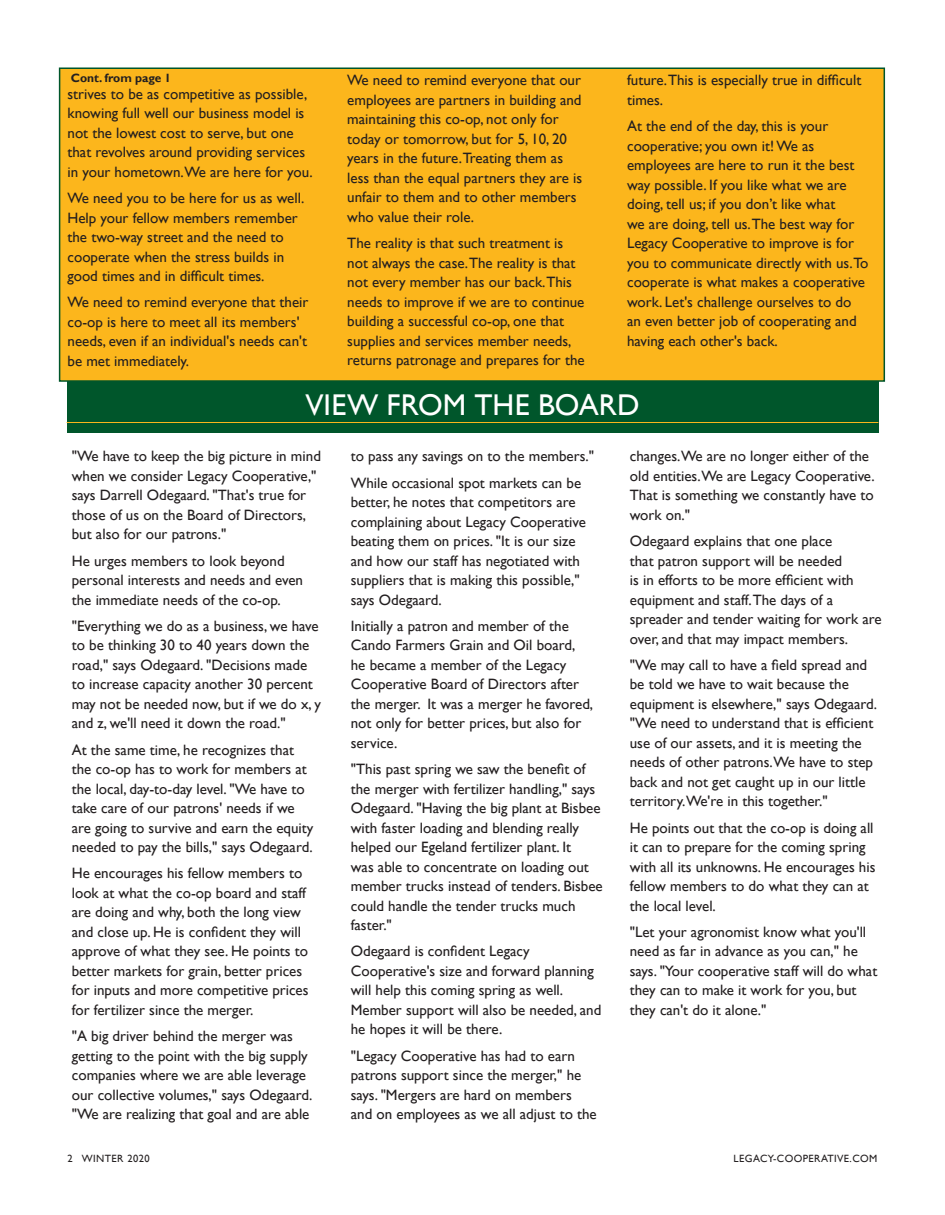
<style>
.page{position:relative;width:945px;height:1215px;background:#fff}
.page>*{position:absolute;margin:0;border:0;box-sizing:border-box;transform-origin:0 0}
.t1{font:30px "Gill Sans";letter-spacing:.005em;color:#fff}
.t2{font:15px/19.5px "Gill Sans";color:#231f20}
.t3{font:700 12px "Gill Sans";color:#231f20}
.t4{font:10.5px "Gill Sans";letter-spacing:.04em;color:#231f20}
</style>
<div class="page">
<div style="left:67px;top:377px;width:811px;height:56px;background:#00562b"></div>
<hr style="left:67px;top:422px;width:811px;height:1px;background:#fcb61c">
<div style="left:59px;top:68px;width:826px;height:314px;background:#fcb61c;border:2px solid #00562b"></div>
<p class="t3" style="left:71px;top:71px;width:102px">Cont. from page 1</p>
<p class="t2" style="left:68px;top:84px;width:247px">strives to be as competitive as possible, knowing full well our business model is not the lowest cost to serve, but one that revolves around providing services in your hometown.We are here for you.</p>
<p class="t2" style="left:68px;top:189px;width:238px">We need you to be here for us as well.<br>Help your fellow members remember the two-way street and the need to cooperate when the stress builds in good times and in difficult times.</p>
<p class="t2" style="left:68px;top:293px;width:242px">We need to remind everyone that their co-op is here to meet all its members' needs, even if an individual's needs can't be met immediately.</p>
<p class="t2" style="left:347px;top:71px;width:236px">We need to remind everyone that our employees are partners in building and maintaining this co-op, not only for today or tomorrow, but for 5, 10, 20 years in the future.Treating them as less than the equal partners they are is unfair to them and to other members who value their role.</p>
<p class="t2" style="left:347px;top:234px;width:239px">The reality is that such treatment is not always the case.The reality is that not every member has our back.This needs to improve if we are to continue building a successful co-op, one that supplies and services member needs, returns patronage and prepares for the</p>
<p class="t2" style="left:627px;top:71px;width:236px">future.This is especially true in difficult times.</p>
<p class="t2" style="left:627px;top:117px;width:243px">At the end of the day, this is your cooperative; you own it! We as employees are here to run it the best way possible. If you like what we are doing, tell us; if you don’t like what<br>we are doing, tell us.The best way for Legacy Cooperative to improve is for you to communicate directly with us.To cooperate is what makes a cooperative work. Let's challenge ourselves to do an even better job of cooperating and having each other's back.</p>
<h1 class="t1" style="left:305px;top:388px;width:328px">View from the board</h1>
<p class="t2" style="left:72px;top:447px;width:251px">"We have to keep the big picture in mind when we consider Legacy Cooperative," says Darrell Odegaard. "That's true for those of us on the Board of Directors, but also for our patrons."</p>
<p class="t2" style="left:72px;top:551px;width:233px">He urges members to look beyond personal interests and needs and even the immediate needs of the co-op.</p>
<p class="t2" style="left:72px;top:616px;width:251px">"Everything we do as a business, we have to be thinking 30 to 40 years down the road," says Odegaard. "Decisions made to increase capacity another 30 percent may not be needed now, but if we do x, y and z, we'll need it down the road."</p>
<p class="t2" style="left:72px;top:740px;width:243px">At the same time, he recognizes that the co-op has to work for members at the local, day-to-day level. "We have to take care of our patrons' needs if we are going to survive and earn the equity needed to pay the bills," says Odegaard.</p>
<p class="t2" style="left:72px;top:864px;width:238px">He encourages his fellow members to look at what the co-op board and staff are doing and why, both the long view and close up. He is confident they will approve of what they see. He points to better markets for grain, better prices for inputs and more competitive prices for fertilizer since the merger.</p>
<p class="t2" style="left:72px;top:1026px;width:242px">"A big driver behind the merger was getting to the point with the big supply companies where we are able leverage our collective volumes," says Odegaard. "We are realizing that goal and are able</p>
<p class="t2" style="left:351px;top:443px;width:245px;line-height:26.2px">to pass any savings on to the members."<br>While occasional spot markets can be</p>
<p class="t2" style="left:351px;top:492px;width:237px">better, he notes that competitors are complaining about Legacy Cooperative beating them on prices. "It is our size and how our staff has negotiated with suppliers that is making this possible," says Odegaard.</p>
<p class="t2" style="left:351px;top:616px;width:244px">Initially a patron and member of the<br>Cando Farmers Grain and Oil board, he became a member of the Legacy<br>Cooperative Board of Directors after the merger. It was a merger he favored, not only for better prices, but also for service.</p>
<p class="t2" style="left:351px;top:759px;width:253px">"This past spring we saw the benefit of the merger with fertilizer handling," says Odegaard. "Having the big plant at Bisbee with faster loading and blending really helped our Egeland fertilizer plant. It<br>was able to concentrate on loading out member trucks instead of tenders. Bisbee could handle the tender trucks much faster."</p>
<p class="t2" style="left:351px;top:942px;width:252px">Odegaard is confident Legacy Cooperative's size and forward planning will help this coming spring as well.<br>Member support will also be needed, and he hopes it will be there.</p>
<p class="t2" style="left:351px;top:1046px;width:247px">"Legacy Cooperative has had to earn patrons support since the merger," he says. "Mergers are hard on members and on employees as we all adjust to the</p>
<p class="t2" style="left:630px;top:447px;width:246px">changes.We are no longer either of the old entities.We are Legacy Cooperative.<br>That is something we constantly have to work on."</p>
<p class="t2" style="left:630px;top:531px;width:253px">Odegaard explains that one place<br>that patron support will be needed<br>is in efforts to be more efficient with equipment and staff.The days of a spreader and tender waiting for work are over, and that may impact members.</p>
<p class="t2" style="left:630px;top:655px;width:249px">"We may call to have a field spread and be told we have to wait because the equipment is elsewhere," says Odegaard. "We need to understand that is efficient use of our assets, and it is meeting the needs of other patrons.We have to step back and not get caught up in our little territory.We're in this together."</p>
<p class="t2" style="left:630px;top:818px;width:247px">He points out that the co-op is doing all it can to prepare for the coming spring with all its unknowns. He encourages his fellow members to do what they can at the local level.</p>
<p class="t2" style="left:630px;top:922px;width:249px">"Let your agronomist know what you'll need as far in advance as you can," he says. "Your cooperative staff will do what they can to make it work for you, but they can't do it alone."</p>
<p class="t4" style="left:68px;top:1152px;width:84px">2 Winter 2020</p>
<p class="t4" style="left:734px;top:1152px;width:145px">legacy-cooperative.com</p>
</div>
